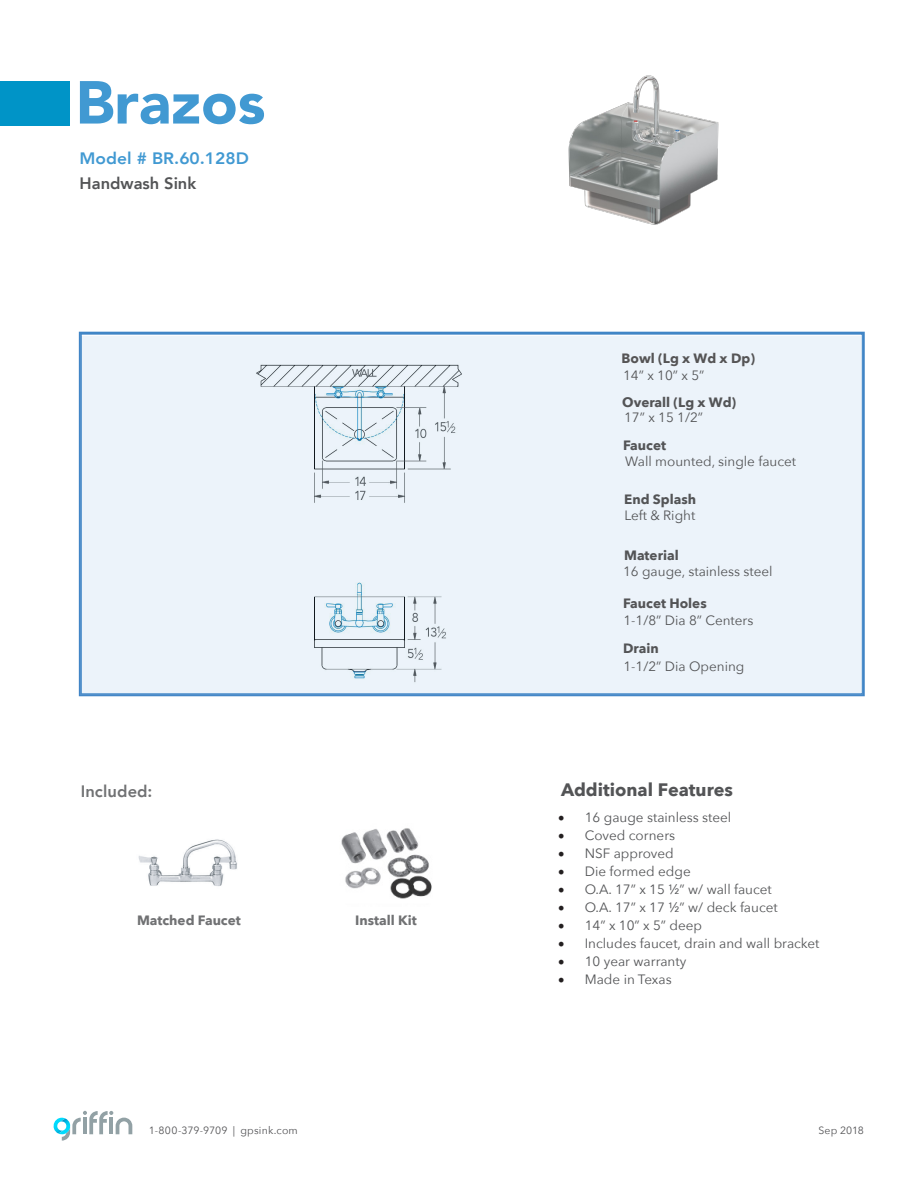
<style>
.page{position:relative;width:918px;height:1188px;background:#fff}
.page>*{position:absolute;margin:0;border:0;box-sizing:border-box;transform-origin:0 0}
.t1{font:900 60px "Avenir";color:#4199d2}
.t2{font:700 18px "Avenir Next";color:#535456}
.t3{font:800 16.5px "Avenir";color:#4199d2;scale:1.05 1}
.t4{font:800 16.5px "Avenir";color:#535456}
.t5{font:800 16.5px "Avenir";letter-spacing:.01em;color:#707173}
.t6{font:13.5px "Avenir Next";color:#535456}
.t7{font:700 13.5px "Avenir Next";color:#535456}
.t8{font:700 13.5px "Avenir Next";color:#707173}
.t9{font:700 13.5px "Avenir Next";color:#555455}
.t10{font:10.5px "Avenir Next";letter-spacing:.015em;color:#535355}
.s1{font-family:"Minion Pro";font-size:18px;color:#231f20}
</style>
<div class="page">
<div style="left:80px;top:334px;width:783px;height:361px;background:#ecf3fa;border:2px solid #fff"></div>
<svg style="left:53px;top:1111px;width:79px;height:30px"></svg>
<img style="left:138px;top:839px;width:99px;height:47px">
<img style="left:341px;top:828px;width:91px;height:71px">
<div style="left:0;top:81px;width:69px;height:44px;background:#0094c7"></div>
<img style="left:568px;top:75px;width:151px;height:150px">
<h1 class="t1" style="left:76px;top:51px;width:191px">Brazos</h1>
<p class="t3" style="left:80px;top:143px;width:163px">Model # BR.60.128D</p>
<p class="t4" style="left:80px;top:168px;width:118px">Handwash Sink</p>
<p class="t5" style="left:81px;top:776px;width:73px">Included:</p>
<p class="t8" style="left:137px;top:912px;width:105px">Matched Faucet</p>
<p class="t8" style="left:355px;top:912px;width:63px">Install Kit</p>
<p class="t9" style="left:622px;top:350px;width:135px">Bowl (Lg x Wd x Dp)</p>
<p class="t6" style="left:623px;top:368px;width:83px">14” x 10” x 5”</p>
<p class="t7" style="left:622px;top:394px;width:115px">Overall (Lg x Wd)</p>
<p class="t6" style="left:624px;top:409px;width:81px">17” x 15 1/2”</p>
<p class="t7" style="left:623px;top:437px;width:44px">Faucet</p>
<p class="t6" style="left:625px;top:453px;width:172px">Wall mounted, single faucet</p>
<p class="t7" style="left:624px;top:491px;width:73px">End Splash</p>
<p class="t6" style="left:624px;top:508px;width:72px">Left &amp; Right</p>
<p class="t7" style="left:624px;top:547px;width:56px">Material</p>
<p class="t6" style="left:623px;top:564px;width:151px">16 gauge, stainless steel</p>
<p class="t7" style="left:623px;top:595px;width:85px">Faucet Holes</p>
<p class="t6" style="left:623px;top:613px;width:131px">1-1/8” Dia 8” Centers</p>
<p class="t7" style="left:623px;top:640px;width:37px">Drain</p>
<p class="t6" style="left:623px;top:658px;width:122px">1-1/2” Dia Opening</p>
<h2 class="t2" style="left:561px;top:778px;width:174px">Additional Features</h2>
<p class="t6" style="left:558px;top:809px;width:175px"><span class="s1">•</span> 16 gauge stainless steel</p>
<p class="t6" style="left:558px;top:827px;width:119px"><span class="s1">•</span> Coved corners</p>
<p class="t6" style="left:558px;top:845px;width:118px"><span class="s1">•</span> NSF approved</p>
<p class="t6" style="left:558px;top:863px;width:134px"><span class="s1">•</span> Die formed edge</p>
<p class="t6" style="left:558px;top:881px;width:216px"><span class="s1">•</span> O.A. 17” x 15 ½” w/ wall faucet</p>
<p class="t6" style="left:558px;top:899px;width:221px"><span class="s1">•</span> O.A. 17” x 17 ½” w/ deck faucet</p>
<p class="t6" style="left:558px;top:917px;width:146px"><span class="s1">•</span> 14” x 10” x 5” deep</p>
<p class="t6" style="left:558px;top:935px;width:263px"><span class="s1">•</span> Includes faucet, drain and wall bracket</p>
<p class="t6" style="left:558px;top:953px;width:130px"><span class="s1">•</span> 10 year warranty</p>
<p class="t6" style="left:558px;top:971px;width:115px"><span class="s1">•</span> Made in Texas</p>
<p class="t10" style="left:149px;top:1124px;width:151px">1-800-379-9709 | gpsink.com</p>
<p class="t10" style="left:818px;top:1124px;width:47px">Sep 2018</p>
</div>
